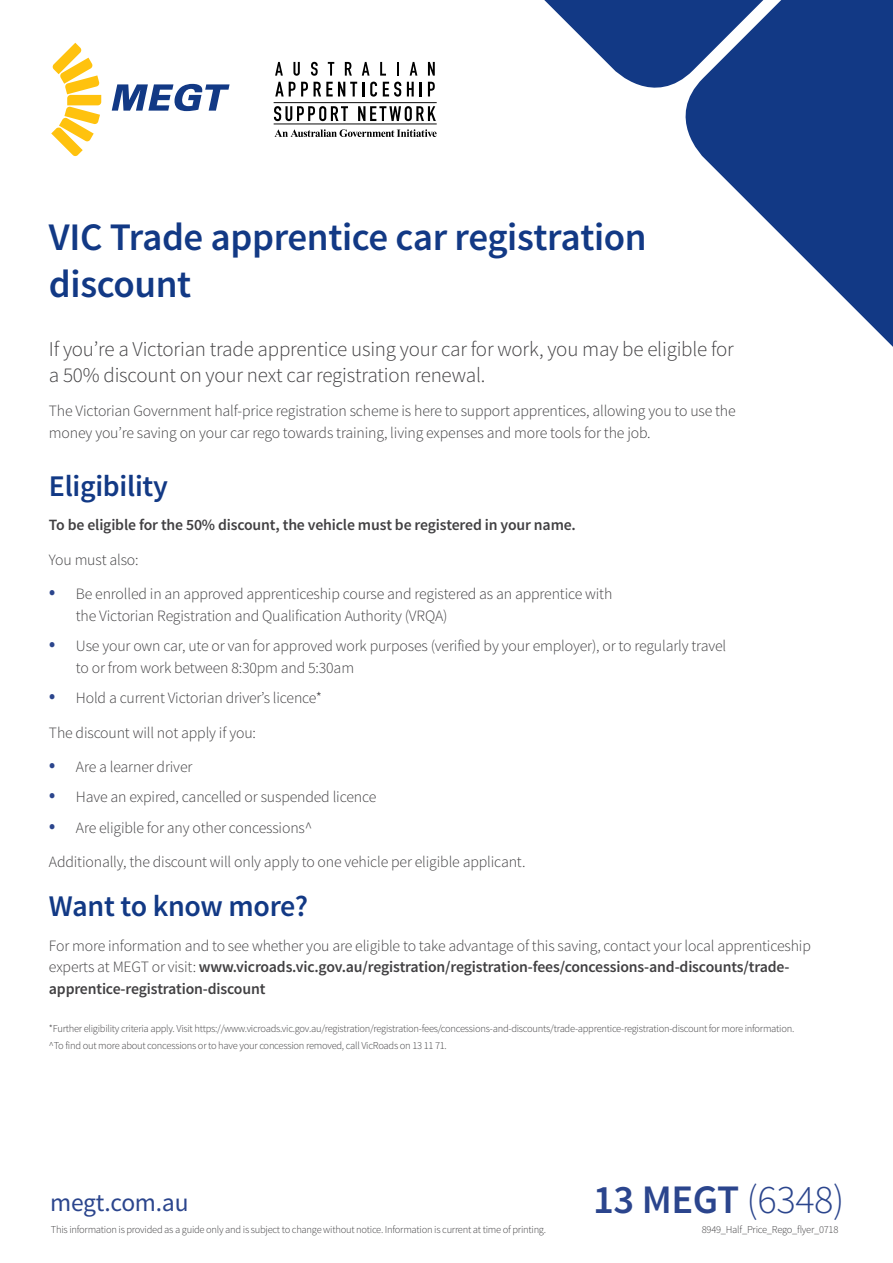
<style>
.page{position:relative;width:893px;height:1263px;background:#fff}
.page>*{position:absolute;margin:0;border:0;box-sizing:border-box;transform-origin:0 0}
.t1{font:600 40.5px "Source Sans Pro";letter-spacing:-.01em;color:#2b458d}
.t2{font:600 39px/46.8px "Source Sans Pro";letter-spacing:-.01em;color:#123985}
.t3{font:600 30px "Source Sans Pro";letter-spacing:-.01em;color:#123985}
.t4{font:25.5px "Source Sans Pro";letter-spacing:-.01em;color:#2b458d}
.t5{font:300 21px/25.2px "Source Sans Pro";letter-spacing:-.01em;color:#414042}
.t6{font:300 15.75px/21.8px "Source Sans Pro";letter-spacing:-.01em;color:#414042}
.t7{font:600 15.75px "Source Sans Pro";letter-spacing:-.01em;color:#414042}
.t8{font:300 10.5px/16.5px "Source Sans Pro";letter-spacing:-.025em;color:#414042}
.s1{font-size:24px;color:#2b458d}
.s2{font-weight:600}
.s3{font-weight:300}
</style>
<div class="page">
<svg style="left:275px;top:62px;width:8px;height:14px"></svg>
<svg style="left:293px;top:62px;width:7px;height:14px"></svg>
<svg style="left:311px;top:62px;width:7px;height:14px"></svg>
<svg style="left:328px;top:62px;width:6px;height:14px"></svg>
<svg style="left:345px;top:62px;width:7px;height:14px"></svg>
<svg style="left:362px;top:62px;width:8px;height:14px"></svg>
<svg style="left:380px;top:62px;width:6px;height:14px"></svg>
<svg style="left:397px;top:62px;width:2px;height:14px"></svg>
<svg style="left:410px;top:62px;width:7px;height:14px"></svg>
<svg style="left:428px;top:62px;width:7px;height:14px"></svg>
<svg style="left:274px;top:82px;width:163px;height:55px"></svg>
<svg style="left:51px;top:43px;width:50px;height:113px"></svg>
<svg style="left:112px;top:84px;width:118px;height:27px"></svg>
<svg style="left:544px;top:0;width:120px;height:88px"></svg>
<svg style="left:664px;top:0;width:229px;height:347px;fill:#123985"></svg>
<h2 class="t2" style="left:49px;top:215px;width:599px">VIC Trade apprentice car registration discount</h2>
<h3 class="t5" style="left:49px;top:337px;width:686px">If you’re a Victorian trade apprentice using your car for work, you may be eligible for a 50% discount on your next car registration renewal.</h3>
<p class="t6" style="left:49px;top:400px;width:688px">The Victorian Government half-price registration scheme is here to support apprentices, allowing you to use the money you’re saving on your car rego towards training, living expenses and more tools for the job.</p>
<h3 class="t3" style="left:49px;top:467px;width:121px">Eligibility</h3>
<p class="t7" style="left:49px;top:515px;width:529px">To be eligible for the 50% discount, the vehicle must be registered in your name.</p>
<p class="t6" style="left:49px;top:549px;width:91px">You must also:</p>
<p class="t6" style="left:76px;top:583px;width:538px;text-indent:-27px"><span class="s1">•</span> Be enrolled in an approved apprenticeship course and registered as an apprentice with the Victorian Registration and Qualification Authority (VRQA)</p>
<p class="t6" style="left:76px;top:635px;width:652px;text-indent:-27px"><span class="s1">•</span> Use your own car, ute or van for approved work purposes (verified by your employer), or to regularly travel to or from work between 8:30pm and 5:30am</p>
<p class="t6" style="left:49px;top:681px;width:275px;line-height:34.5px"><span class="s1">•</span> Hold a current Victorian driver’s licence*<br>The discount will not apply if you:</p>
<p class="t6" style="left:49px;top:756px;width:145px"><span class="s1">•</span> Are a learner driver</p>
<p class="t6" style="left:49px;top:786px;width:329px"><span class="s1">•</span> Have an expired, cancelled or suspended licence</p>
<p class="t6" style="left:49px;top:810px;width:478px;line-height:34.5px"><span class="s1">•</span> Are eligible for any other concessions^<br>Additionally, the discount will only apply to one vehicle per eligible applicant.</p>
<h3 class="t3" style="left:49px;top:887px;width:261px">Want to know more?</h3>
<p class="t6" style="left:49px;top:934px;width:763px">For more information and to see whether you are eligible to take advantage of this saving, contact your local apprenticeship experts at MEGT or visit: <span class="s2">www.vicroads.vic.gov.au/registration/registration-fees/concessions-and-discounts/trade&shy;apprentice-registration-discount</span></p>
<p class="t8" style="left:49px;top:1020px;width:747px">*Further eligibility criteria apply. Visit https://www.vicroads.vic.gov.au/registration/registration-fees/concessions-and-discounts/trade-apprentice-registration-discount for more information. ^To find out more about concessions or to have your concession removed, call VicRoads on 13 11 71.</p>
<h1 class="t1" style="left:593px;top:1173px;width:253px">13 MEGT <span class="s3">(6348)</span></h1>
<h3 class="t4" style="left:50px;top:1187px;width:140px">megt.com.au</h3>
<p class="t8" style="left:51px;top:1221px;width:497px">This information is provided as a guide only and is subject to change without notice. Information is current at time of printing.</p>
<p class="t8" style="left:702px;top:1221px;width:138px">8949_Half_Price_Rego_flyer_0718</p>
</div>
